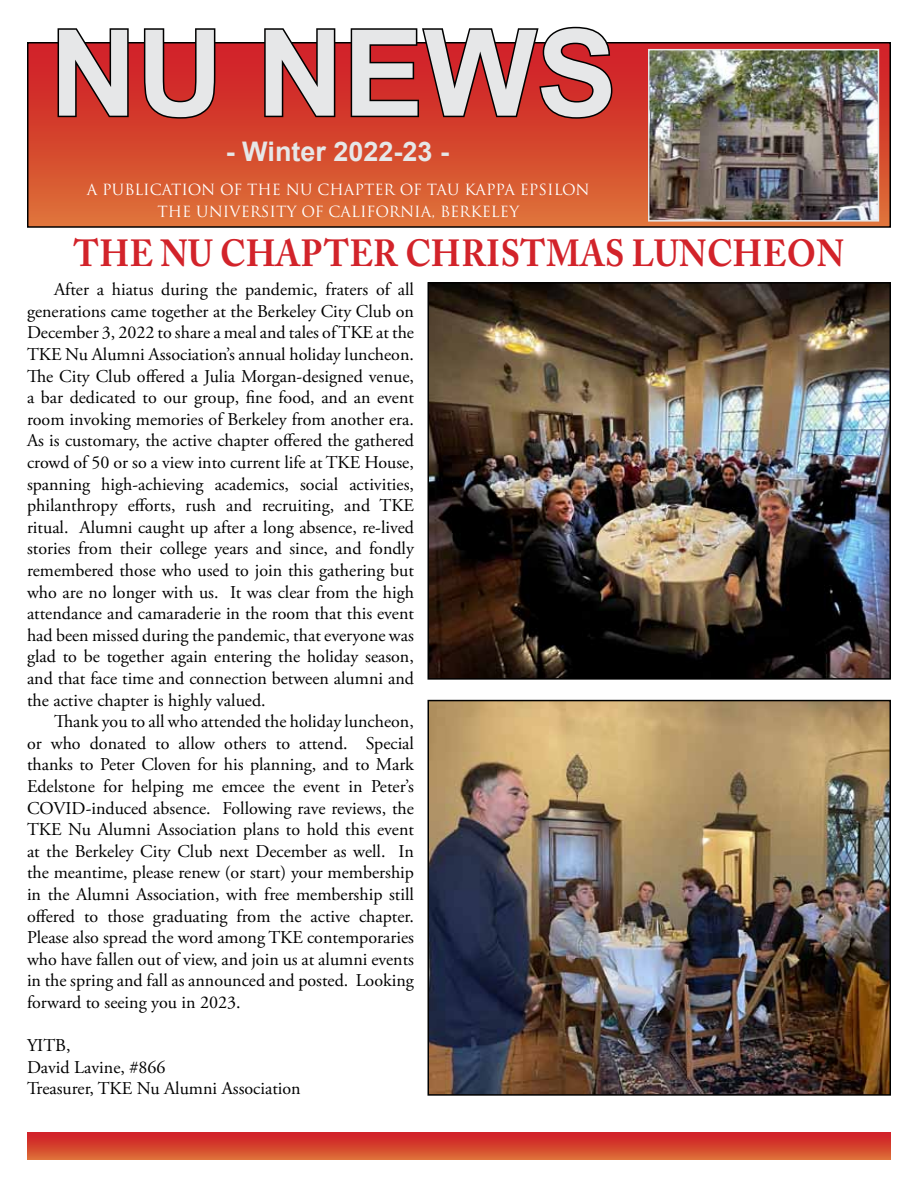
<style>
.page{position:relative;width:918px;height:1188px;background:#fff}
.page>*{position:absolute;margin:0;border:0;box-sizing:border-box;transform-origin:0 0}
.t1{font:700 120px "Arial";color:#e6e7e8}
.t2{font:700 37.5px "Adobe Caslon Pro";letter-spacing:.015em;color:#d2232a;scale:.9 1}
.t3{font:700 27px "Arial";color:#e6e7e8}
.t4{font:18px/21.6px "Adobe Garamond Pro";color:#000;text-align:justify}
.t5{font:15px "Trajan Pro";color:#fff}
</style>
<div class="page">
<div style="left:28px;top:43px;width:862px;height:184px;background:linear-gradient(to bottom,#cf1926,#dd7037)"></div>
<div style="left:27px;top:42px;width:864px;height:186px;border:2px solid #000"></div>
<img style="left:651px;top:52px;width:225px;height:167px">
<div style="left:648px;top:49px;width:231px;height:173px;border:2px solid #e6e7e8"></div>
<svg style="left:56px;top:28px;width:74px;height:91px;background:#a63a39"></svg>
<svg style="left:142px;top:28px;width:75px;height:92px;background:#ae3b3a"></svg>
<svg style="left:263px;top:28px;width:74px;height:91px;background:#a63a39"></svg>
<svg style="left:349px;top:26px;width:265px;height:94px;background:#ad3f3e"></svg>
<div style="left:27px;top:1132px;width:864px;height:28px;background:linear-gradient(to bottom,#cf1725,#dc6c36)"></div>
<img style="left:431px;top:703px;width:457px;height:390px">
<div style="left:428px;top:700px;width:463px;height:396px;border:2px solid #000"></div>
<img style="left:431px;top:285px;width:457px;height:392px">
<div style="left:428px;top:282px;width:463px;height:398px;border:2px solid #000"></div>
<h1 class="t1" style="left:50px;top:-11px;width:568px">NU NEWS</h1>
<h3 class="t3" style="left:226px;top:132px;width:225px">- Winter 2022-23 -</h3>
<p class="t5" style="left:87px;top:180px;width:400px">A PUBLICATION OF THE NU CHAPTER OF TAU KAPPA</p>
<p class="t5" style="left:520px;top:180px;width:72px">EPSILON</p>
<p class="t5" style="left:158px;top:202px;width:363px">THE UNIVERSITY OF CALIFORNIA, B ERKELEY</p>
<h2 class="t2" style="left:74px;top:231px;width:856px">THE NU CHAPTER CHRISTMAS LUNCHEON</h2>
<p class="t4" style="left:27px;top:279px;width:389px;text-indent:27px">After a hiatus during the pandemic, fraters of all generations came together at the Berkeley City Club on December 3, 2022 to share a meal and tales of TKE at the TKE Nu Alumni Association’s annual holiday luncheon.<br>The City Club offered a Julia Morgan-designed venue, a bar dedicated to our group, fine food, and an event room invoking memories of Berkeley from another era.<br>As is customary, the active chapter offered the gathered crowd of 50 or so a view into current life at TKE House, spanning high-achieving academics, social activities, philanthropy efforts, rush and recruiting, and TKE ritual. Alumni caught up after a long absence, re-lived stories from their college years and since, and fondly remembered those who used to join this gathering but who are no longer with us. It was clear from the high attendance and camaraderie in the room that this event had been missed during the pandemic, that everyone was glad to be together again entering the holiday season, and that face time and connection between alumni and the active chapter is highly valued.</p>
<p class="t4" style="left:27px;top:711px;width:389px;text-indent:27px">Thank you to all who attended the holiday luncheon, or who donated to allow others to attend. Special thanks to Peter Cloven for his planning, and to Mark Edelstone for helping me emcee the event in Peter’s COVID-induced absence. Following rave reviews, the TKE Nu Alumni Association plans to hold this event at the Berkeley City Club next December as well. In the meantime, please renew (or start) your membership in the Alumni Association, with free membership still offered to those graduating from the active chapter.<br>Please also spread the word among TKE contemporaries who have fallen out of view, and join us at alumni events in the spring and fall as announced and posted. Looking forward to seeing you in 2023.</p>
<p class="t4" style="left:27px;top:1035px;width:275px;text-align:left">YITB,<br>David Lavine, #866<br>Treasurer, TKE Nu Alumni Association</p>
</div>
